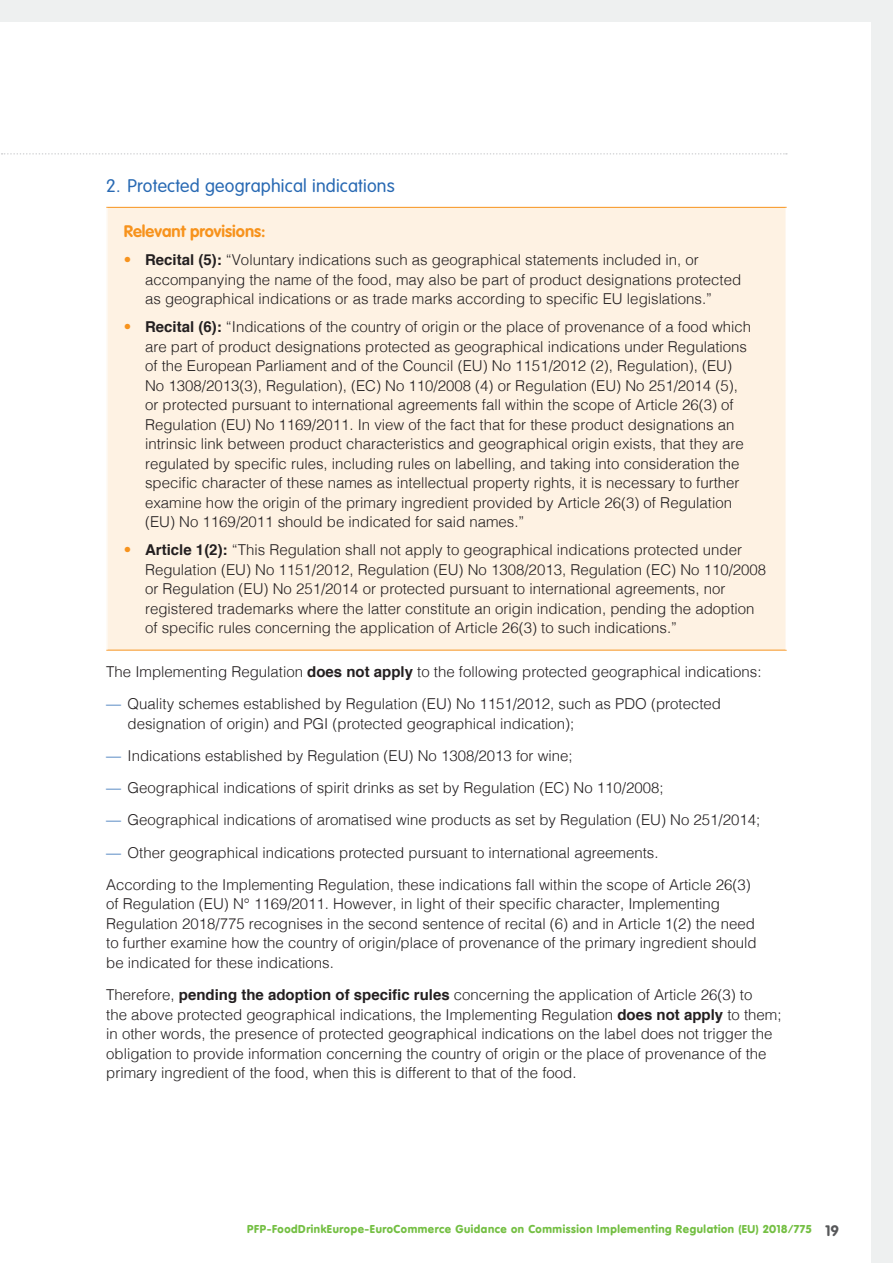
<style>
.page{position:relative;width:893px;height:1263px;background:#eef0f0}
.page>*{position:absolute;margin:0;border:0;box-sizing:border-box;transform-origin:0 0}
.t1{font:300 18px "VAG Rounded Std";letter-spacing:.01em;color:#2869b3}
.t2{font:700 16.5px "VAG Rounded Std";color:#f7931d}
.t3{font:300 15px/19.5px "Helvetica";color:#231f20}
.t4{font:900 11.25px "VAG Rounded Std";letter-spacing:.05em;color:#74bf43}
.s1{color:#f7931d}
.s2{font-weight:700}
.s3{color:#2869b3}
.s4{font-weight:700;font-size:15px;color:#57585a}
</style>
<div class="page">
<div style="left:0;top:22px;width:871px;height:1241px;background:#fff"></div>
<svg style="left:2px;top:153px;width:785px;height:2px"></svg>
<div style="left:107px;top:207px;width:679px;height:443px;background:#fef2e3"></div>
<hr style="left:106px;top:207px;width:681px;height:1px;background:#f7931d">
<hr style="left:106px;top:650px;width:681px;height:1px;background:#f7931d">
<hr style="left:785px;top:208px;width:2px;height:442px;background:#fff">
<p class="t1" style="left:106px;top:176px;width:290px">2. Protected geographical indications</p>
<p class="t2" style="left:124px;top:222px;width:143px">Relevant provisions:</p>
<p class="t3" style="left:145px;top:249px;width:598px;text-indent:-21px"><span class="s1">•</span> <span class="s2">Recital (5):</span> “Voluntary indications such as geographical statements included in, or accompanying the name of the food, may also be part of product designations protected as geographical indications or as trade marks according to specific EU legislations.”</p>
<p class="t3" style="left:145px;top:316px;width:608px;text-indent:-21px"><span class="s1">•</span> <span class="s2">Recital (6):</span> “Indications of the country of origin or the place of provenance of a food which are part of product designations protected as geographical indications under Regulations of the European Parliament and of the Council (EU) No 1151/2012 (2), Regulation), (EU)<br>No 1308/2013(3), Regulation), (EC) No 110/2008 (4) or Regulation (EU) No 251/2014 (5), or protected pursuant to international agreements fall within the scope of Article 26(3) of Regulation (EU) No 1169/2011. In view of the fact that for these product designations an intrinsic link between product characteristics and geographical origin exists, that they are regulated by specific rules, including rules on labelling, and taking into consideration the specific character of these names as intellectual property rights, it is necessary to further examine how the origin of the primary ingredient provided by Article 26(3) of Regulation (EU) No 1169/2011 should be indicated for said names.”</p>
<p class="t3" style="left:145px;top:539px;width:623px;text-indent:-21px"><span class="s1">•</span> <span class="s2">Article 1(2):</span> “This Regulation shall not apply to geographical indications protected under Regulation (EU) No 1151/2012, Regulation (EU) No 1308/2013, Regulation (EC) No 110/2008 or Regulation (EU) No 251/2014 or protected pursuant to international agreements, nor registered trademarks where the latter constitute an origin indication, pending the adoption of specific rules concerning the application of Article 26(3) to such indications.”</p>
<p class="t3" style="left:106px;top:661px;width:657px">The Implementing Regulation <span class="s2">does not apply</span> to the following protected geographical indications:</p>
<p class="t3" style="left:128px;top:693px;width:595px;text-indent:-21px"><span class="s3">—</span> Quality schemes established by Regulation (EU) No 1151/2012, such as PDO (protected designation of origin) and PGI (protected geographical indication);</p>
<p class="t3" style="left:106px;top:745px;width:468px"><span class="s3">—</span> Indications established by Regulation (EU) No 1308/2013 for wine;</p>
<p class="t3" style="left:106px;top:777px;width:559px"><span class="s3">—</span> Geographical indications of spirit drinks as set by Regulation (EC) No 110/2008;</p>
<p class="t3" style="left:106px;top:809px;width:655px"><span class="s3">—</span> Geographical indications of aromatised wine products as set by Regulation (EU) No 251/2014;</p>
<p class="t3" style="left:106px;top:835px;width:646px;line-height:32.2px"><span class="s3">—</span> Other geographical indications protected pursuant to international agreements.<br>According to the Implementing Regulation, these indications fall within the scope of Article 26(3)</p>
<p class="t3" style="left:106px;top:893px;width:652px">of Regulation (EU) N° 1169/2011. However, in light of their specific character, Implementing Regulation 2018/775 recognises in the second sentence of recital (6) and in Article 1(2) the need to further examine how the country of origin/place of provenance of the primary ingredient should be indicated for these indications.</p>
<p class="t3" style="left:106px;top:984px;width:677px">Therefore, <span class="s2">pending the adoption of specific rules</span> concerning the application of Article 26(3) to<br>the above protected geographical indications, the Implementing Regulation <span class="s2">does not apply</span> to them; in other words, the presence of protected geographical indications on the label does not trigger the obligation to provide information concerning the country of origin or the place of provenance of the primary ingredient of the food, when this is different to that of the food.</p>
<p class="t4" style="left:247px;top:1222px;width:593px">PFP-FoodDrinkEurope-EuroCommerce Guidance on Commission Implementing Regulation (EU) 2018/775 <span class="s4">19</span></p>
</div>
